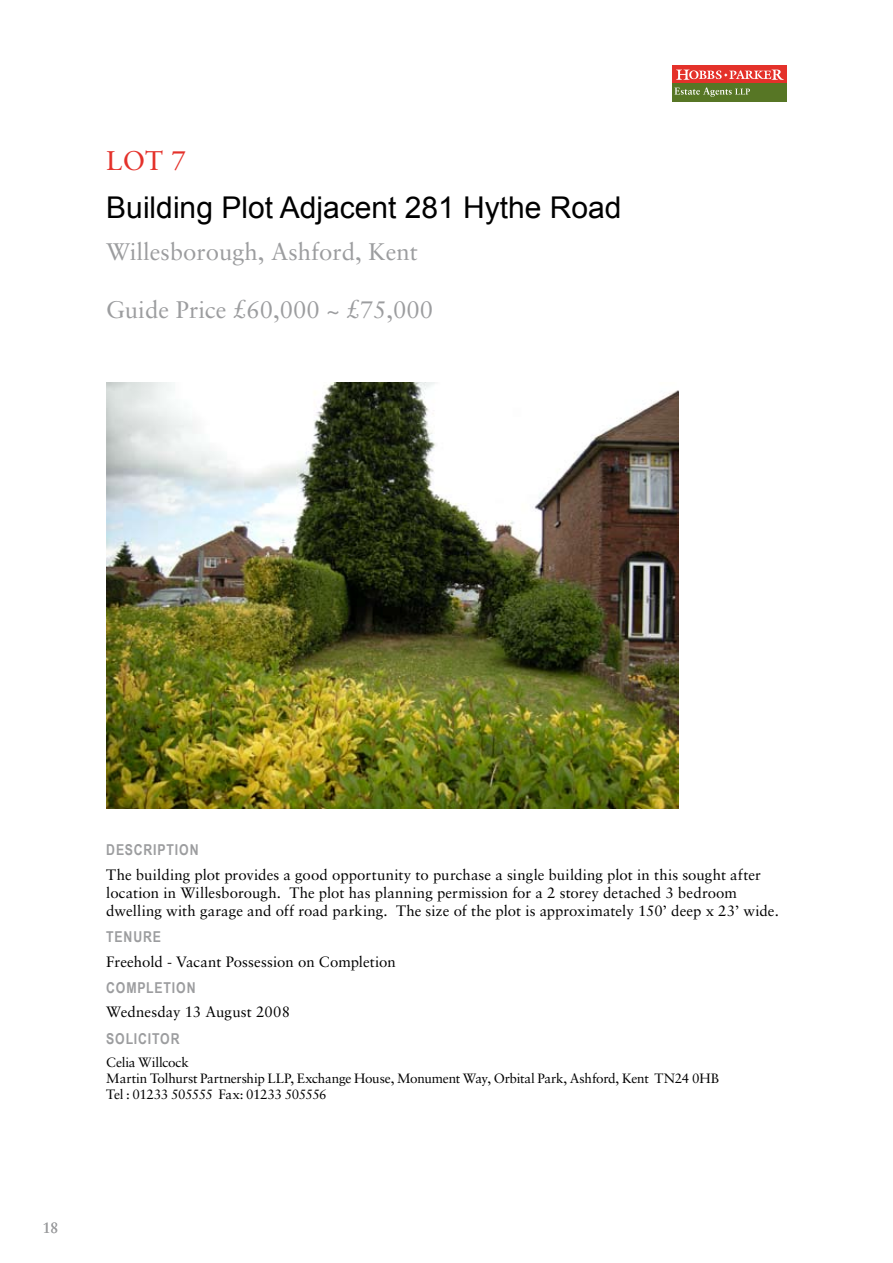
<style>
.page{position:relative;width:893px;height:1263px;background:#fff}
.page>*{position:absolute;margin:0;border:0;box-sizing:border-box;transform-origin:0 0}
.t1{font:30px "Arial";color:#000}
.t2{font:27px "Sabon";color:#e4312a}
.t3{font:24px "Sabon";color:#9c9d9f}
.t4{font:15px/18px "Sabon";letter-spacing:.005em;color:#000}
.t5{font:700 15px "Arial Narrow";letter-spacing:.055em;color:#9c9d9f}
.t6{font:15px "Sabon";color:#9c9d9f}
.t7{font:13.5px/16.2px "Sabon";letter-spacing:-.02em;color:#000}
</style>
<div class="page">
<div style="left:672px;top:65px;width:115px;height:37px;background:linear-gradient(to right,#577625,#577625)"></div>
<hr style="left:672px;top:101px;width:115px;height:1px;background:#577625">
<hr style="left:672px;top:65px;width:115px;height:1px;background:#e4312a">
<div style="left:672px;top:67px;width:115px;height:16px;background:#e4312a"></div>
<svg style="left:676px;top:70px;width:108px;height:10px"></svg>
<div style="left:672px;top:84px;width:115px;height:16px;background:#577625"></div>
<svg style="left:674px;top:87px;width:76px;height:10px"></svg>
<img style="left:106px;top:383px;width:572px;height:425px">
<h2 class="t2" style="left:106px;top:144px;width:81px">Lot 7</h2>
<h1 class="t1" style="left:106px;top:188px;width:517px">Building Plot Adjacent 281 Hythe Road</h1>
<h3 class="t3" style="left:106px;top:237px;width:313px">Willesborough, Ashford, Kent</h3>
<h3 class="t3" style="left:106px;top:295px;width:328px">Guide Price £60,000 ~ £75,000</h3>
<p class="t5" style="left:106px;top:839px;width:94px">DESCRIPTION</p>
<p class="t4" style="left:106px;top:865px;width:674px">The building plot provides a good opportunity to purchase a single building plot in this sought after location in Willesborough. The plot has planning permission for a 2 storey detached 3 bedroom dwelling with garage and off road parking. The size of the plot is approximately 150’ deep x 23’ wide.</p>
<p class="t5" style="left:106px;top:925px;width:56px">TENURE</p>
<p class="t4" style="left:106px;top:952px;width:291px">Freehold - Vacant Possession on Completion</p>
<p class="t5" style="left:106px;top:976px;width:91px">COMPLETION</p>
<p class="t4" style="left:106px;top:1003px;width:185px">Wednesday 13 August 2008</p>
<p class="t5" style="left:106px;top:1027px;width:75px">SOLICITOR</p>
<p class="t7" style="left:106px;top:1053px;width:614px">Celia Willcock<br>Martin Tolhurst Partnership LLP, Exchange House, Monument Way, Orbital Park, Ashford, Kent TN24 0HB<br>Tel : 01233 505555 Fax: 01233 505556</p>
<p class="t6" style="left:43px;top:1219px;width:17px">18</p>
</div>
